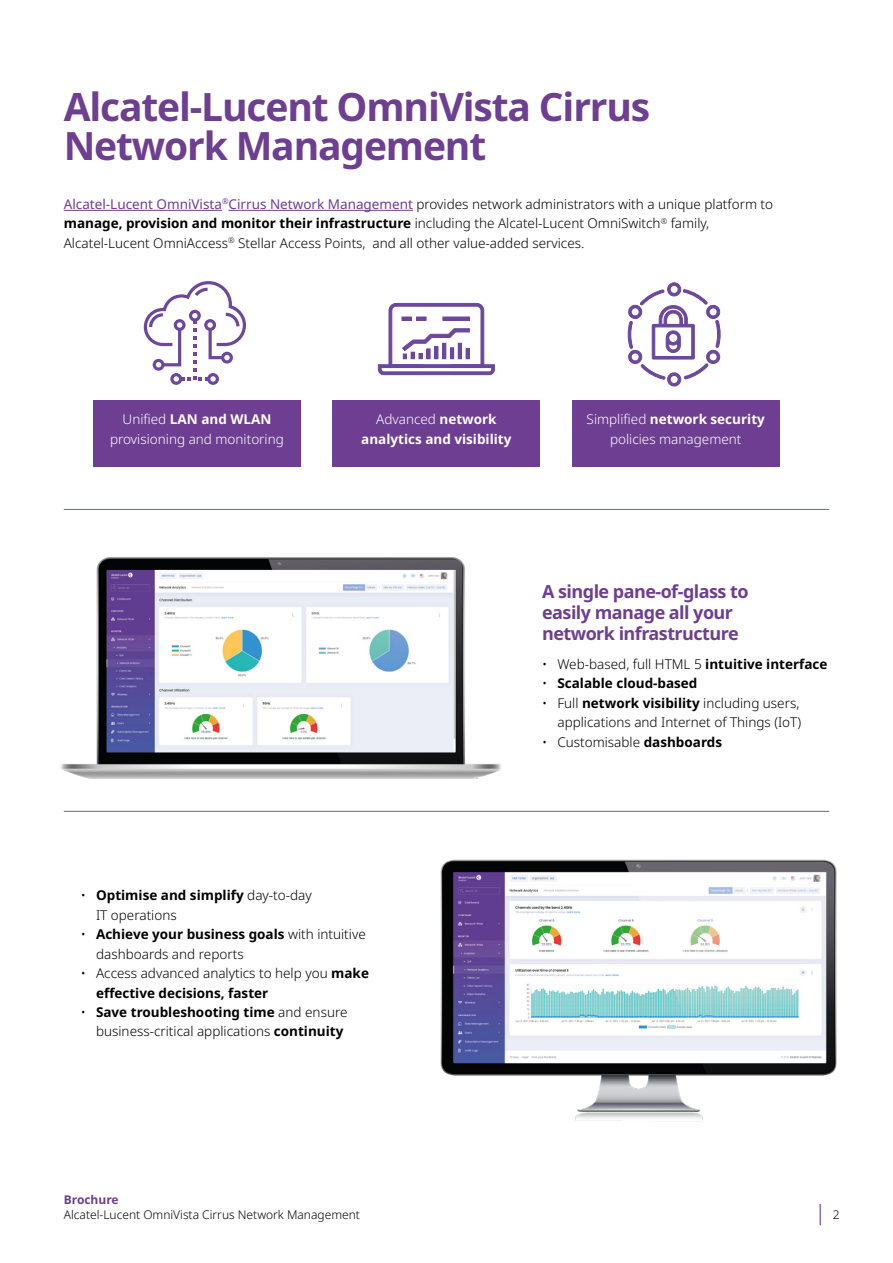
<style>
.page{position:relative;width:893px;height:1263px;background:#fff}
.page>*{position:absolute;margin:0;border:0;box-sizing:border-box;transform-origin:0 0}
.t1{font:700 39px/39px "Noto Sans";letter-spacing:-.03em;color:#6d3e91}
.t2{font:700 18px/21px "Noto Sans";letter-spacing:-.03em;color:#6d3e91}
.t3{font:300 13.5px/19.5px "Noto Sans";color:#000}
.t4{font:300 13.5px/19.5px "Noto Sans";color:#fff;text-align:center}
.t5{font:700 13.5px/19.5px "Noto Sans";color:#fff;text-align:center}
.t6{font:700 13.5px "Noto Sans";color:#000}
.t7{font:300 12px "Noto Sans";color:#000}
.t8{font:700 12px "Noto Sans";color:#6d3e91}
.s1{font-weight:400;color:#6d3e91}
.s2{font-weight:700}
.s3{font-weight:300}
</style>
<div class="page">
<svg style="left:820px;top:1204px;width:1px;height:21px"></svg>
<hr style="left:64px;top:210px;width:158px;height:1px;background:#6d3e91">
<hr style="left:229px;top:210px;width:184px;height:1px;background:#6d3e91">
<div style="left:93px;top:400px;width:208px;height:67px;background:#6d3e91"></div>
<svg style="left:144px;top:281px;width:102px;height:104px"></svg>
<div style="left:333px;top:400px;width:207px;height:67px;background:#6d3e91"></div>
<svg style="left:378px;top:303px;width:117px;height:72px"></svg>
<div style="left:572px;top:400px;width:207px;height:67px;background:#6d3e91"></div>
<svg style="left:627px;top:282px;width:94px;height:105px"></svg>
<img style="left:60px;top:557px;width:441px;height:221px">
<img style="left:440px;top:859px;width:397px;height:263px">
<hr style="left:64px;top:509px;width:765px;height:1px;background:#6a6d71">
<hr style="left:64px;top:811px;width:765px;height:1px;background:#6a6d71">
<h1 class="t1" style="left:64px;top:89px;width:588px">Alcatel-Lucent OmniVista Cirrus<br>Network Management</h1>
<p class="t3" style="left:64px;top:195px;width:711px"><span class="s1">Alcatel-Lucent OmniVista</span><sup>®</sup><span class="s1">Cirrus Network Management</span> provides network administrators with a unique platform to <span class="s2">manage, provision and monitor their infrastructure</span> including the Alcatel-Lucent OmniSwitch<sup>®</sup> family,<br>Alcatel-Lucent OmniAccess<sup>®</sup> Stellar Access Points, and all other value-added services.</p>
<p class="t4" style="left:110px;top:410px;width:175px">Unified <span class="s2">LAN and WLAN </span>provisioning and monitoring</p>
<p class="t5" style="left:361px;top:410px;width:152px"><span class="s3">Advanced</span> network analytics and visibility</p>
<p class="t4" style="left:587px;top:410px;width:180px">Simplified <span class="s2">network security </span>policies management</p>
<p class="t3" style="left:96px;top:886px;width:217px;text-indent:-15px">• <span class="s2">Optimise and simplify</span> day-to-day<br>IT operations</p>
<p class="t3" style="left:96px;top:925px;width:271px;text-indent:-15px">• <span class="s2">Achieve your business goals</span> with intuitive dashboards and reports</p>
<p class="t3" style="left:96px;top:964px;width:274px;text-indent:-15px">• Access advanced analytics to help you <span class="s2">make effective decisions, faster</span></p>
<p class="t3" style="left:96px;top:1003px;width:253px;text-indent:-15px">• <span class="s2">Save troubleshooting time</span> and ensure business-critical applications <span class="s2">continuity</span></p>
<h2 class="t2" style="left:542px;top:582px;width:208px">A single pane-of-glass to easily manage all your network infrastructure</h2>
<p class="t3" style="left:542px;top:654px;width:287px">• Web-based, full HTML 5 <span class="s2">intuitive interface</span></p>
<p class="t6" style="left:542px;top:674px;width:157px"><span class="s3">•</span> Scalable cloud-based</p>
<p class="t3" style="left:542px;top:693px;width:260px;text-align:right">• Full <span class="s2">network visibility</span> including users, applications and Internet of Things (IoT)</p>
<p class="t3" style="left:542px;top:732px;width:181px">• Customisable <span class="s2">dashboards</span></p>
<p class="t8" style="left:64px;top:1191px;width:56px">Brochure</p>
<p class="t7" style="left:64px;top:1206px;width:298px">Alcatel-Lucent OmniVista Cirrus Network Management</p>
<p class="t7" style="left:833px;top:1206px;width:8px">2</p>
</div>
